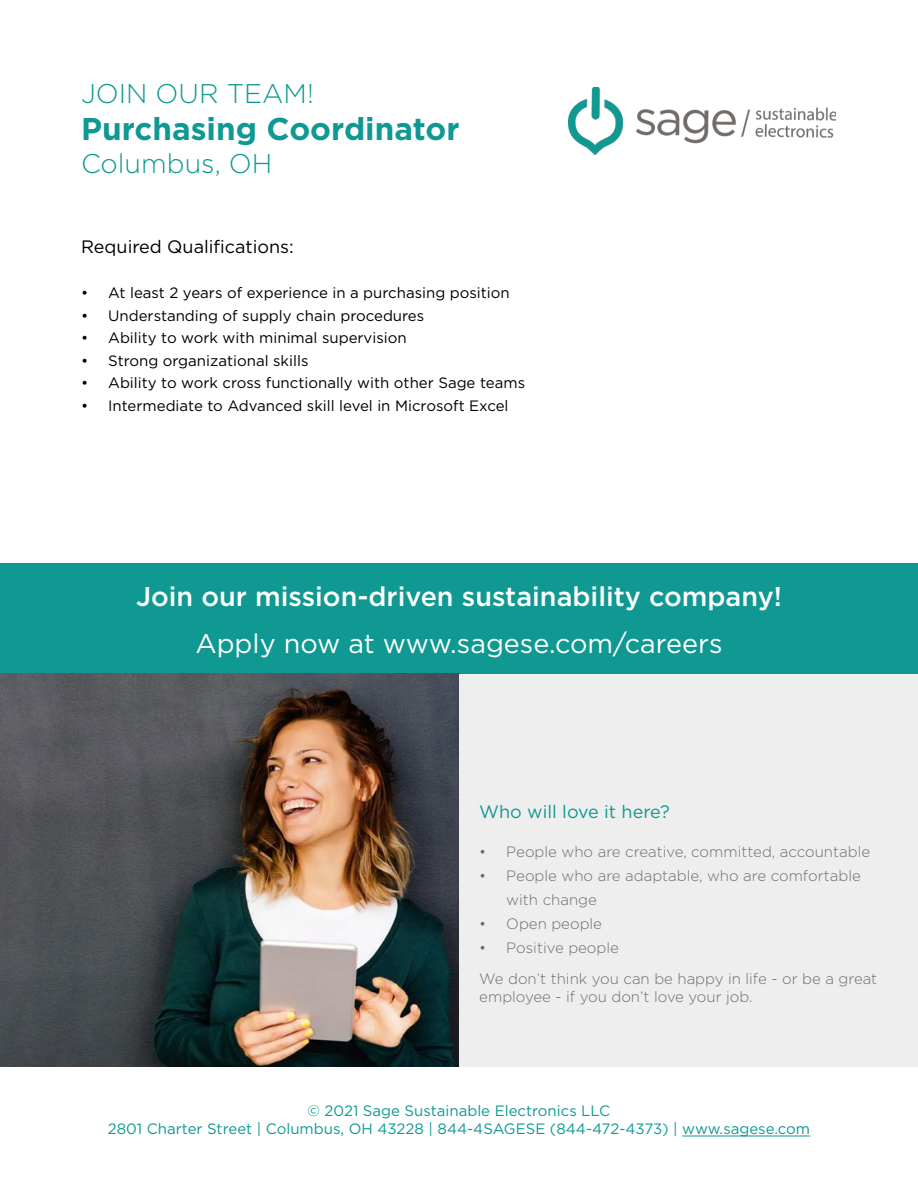
<style>
.page{position:relative;width:918px;height:1188px;background:#fff}
.page>*{position:absolute;margin:0;border:0;box-sizing:border-box;transform-origin:0 0}
.t1{font:700 31.5px "Gotham";color:#0f9992}
.t2{font:500 27px "Gotham";color:#fff}
.t3{font:27px "Gotham";color:#fff}
.t4{font:300 27px "Gotham";color:#0f9992}
.t5{font:18px "Gotham";color:#000}
.t6{font:18px "Gotham";color:#0f9992}
.t7{font:15px "Gotham";color:#000}
.t8{font:300 15px/24px "Gotham";color:#716c67}
.t9{font:15px/18px "Gotham";color:#0f9992;text-align:center}
</style>
<div class="page">
<hr style="left:682px;top:1136px;width:128px;height:1px;background:#0f9992">
<div style="left:0;top:564px;width:918px;height:110px;background:#0f9992"></div>
<img style="left:569px;top:87px;width:267px;height:67px">
<img style="left:0;top:674px;width:459px;height:392px">
<div style="left:459px;top:674px;width:459px;height:392px;background:#eee"></div>
<h2 class="t4" style="left:81px;top:76px;width:234px">JOIN OUR TEAM!</h2>
<h1 class="t1" style="left:81px;top:108px;width:380px">Purchasing Coordinator</h1>
<h2 class="t4" style="left:81px;top:146px;width:193px">Columbus, OH</h2>
<p class="t5" style="left:81px;top:235px;width:214px">Required Qualifications:</p>
<p class="t7" style="left:81px;top:283px;width:430px">• At least 2 years of experience in a purchasing position</p>
<p class="t7" style="left:81px;top:306px;width:345px">• Understanding of supply chain procedures</p>
<p class="t7" style="left:81px;top:328px;width:327px">• Ability to work with minimal supervision</p>
<p class="t7" style="left:81px;top:351px;width:229px">• Strong organizational skills</p>
<p class="t7" style="left:81px;top:373px;width:446px">• Ability to work cross functionally with other Sage teams</p>
<p class="t7" style="left:81px;top:396px;width:429px">• Intermediate to Advanced skill level in Microsoft Excel</p>
<h2 class="t2" style="left:136px;top:579px;width:647px">Join our mission-driven sustainability company!</h2>
<h2 class="t3" style="left:195px;top:626px;width:529px">Apply now at www.sagese.com/careers</h2>
<p class="t6" style="left:479px;top:800px;width:192px">Who will love it here?</p>
<p class="t8" style="left:479px;top:839px;width:392px">• People who are creative, committed, accountable</p>
<p class="t8" style="left:506px;top:863px;width:356px;text-indent:-27px">• People who are adaptable, who are comfortable with change</p>
<p class="t8" style="left:479px;top:911px;width:124px">• Open people</p>
<p class="t8" style="left:479px;top:931px;width:399px;line-height:31.5px">• Positive people<br>We don’t think you can be happy in life - or be a great</p>
<p class="t8" style="left:479px;top:985px;width:275px">employee - if you don’t love your job.</p>
<p class="t9" style="left:108px;top:1101px;width:704px">© 2021 Sage Sustainable Electronics LLC<br>2801 Charter Street | Columbus, OH 43228 | 844-4SAGESE (844-472-4373) | www.sagese.com</p>
</div>
